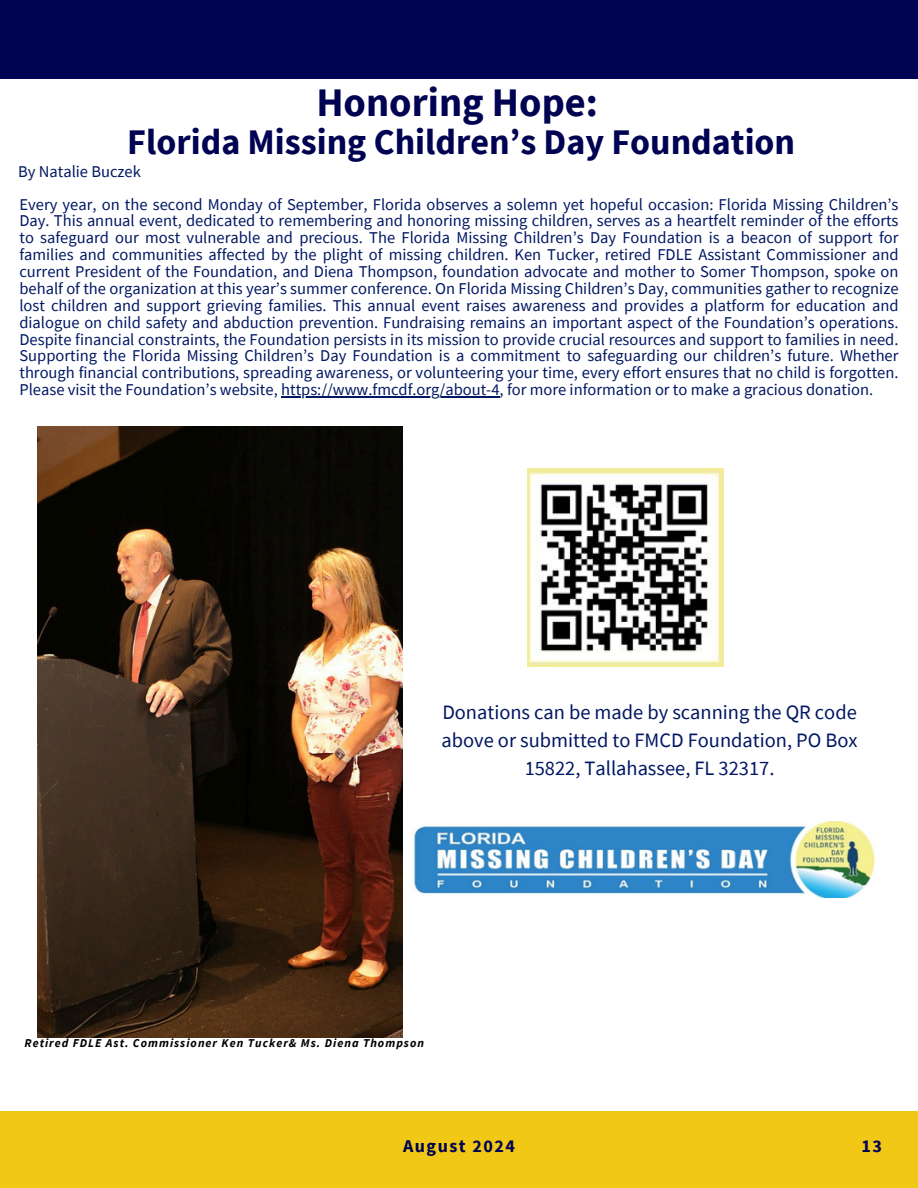
<style>
.page{position:relative;width:918px;height:1188px;background:#fff}
.page>*{position:absolute;margin:0;border:0;box-sizing:border-box;transform-origin:0 0}
.t1{font:700 40.5px "Source Sans Pro";color:#000252}
.t2{font:700 36px "Source Sans Pro";color:#000252}
.t3{font:20.4px/28.2px "Source Sans Pro";color:#001763;text-align:center}
.t4{font:700 18px "Source Sans Pro";letter-spacing:.085em;color:#000252}
.t5{font:16.5px/16.8px "Source Sans Pro";color:#001763;text-align:justify}
.t6{font:italic 700 12px "Source Sans Pro";letter-spacing:.085em;color:#000}
</style>
<div class="page">
<div style="left:0;top:1111px;width:918px;height:77px;background:#f0c815"></div>
<div style="left:0;top:0;width:918px;height:79px;background:#000252"></div>
<img style="left:414px;top:822px;width:461px;height:75px">
<img style="left:527px;top:468px;width:196px;height:198px">
<img style="left:38px;top:427px;width:364px;height:611px">
<hr style="left:281px;top:396px;width:219px;height:1px;background:#001763">
<p class="t1" style="left:316px;top:77px;width:283px">Honoring Hope:</p>
<p class="t2" style="left:127px;top:118px;width:669px">Florida Missing Children’s Day Foundation</p>
<h3 class="t5" style="left:18px;top:162px;width:124px">By Natalie Buczek</h3>
<p class="t5" style="left:19px;top:195px;width:881px">Every year, on the second Monday of September, Florida observes a solemn yet hopeful occasion: Florida Missing Children’s Day. This annual event, dedicated to remembering and honoring missing children, serves as a heartfelt reminder of the efforts to safeguard our most vulnerable and precious. The Florida Missing Children’s Day Foundation is a beacon of support for families and communities affected by the plight of missing children. Ken Tucker, retired FDLE Assistant Commissioner and current President of the Foundation, and Diena Thompson, foundation advocate and mother to Somer Thompson, spoke on behalf of the organization at this year’s summer conference. On Florida Missing Children’s Day, communities gather to recognize lost children and support grieving families. This annual event raises awareness and provides a platform for education and dialogue on child safety and abduction prevention. Fundraising remains an important aspect of the Foundation’s operations.<br>Despite financial constraints, the Foundation persists in its mission to provide crucial resources and support to families in need.<br>Supporting the Florida Missing Children’s Day Foundation is a commitment to safeguarding our children’s future. Whether through financial contributions, spreading awareness, or volunteering your time, every effort ensures that no child is forgotten.<br>Please visit the Foundation’s website, https://www.fmcdf.org/about-4, for more information or to make a gracious donation.</p>
<p class="t3" style="left:442px;top:698px;width:418px">Donations can be made by scanning the QR code above or submitted to FMCD Foundation, PO Box<br>15822, Tallahassee, FL 32317.</p>
<p class="t6" style="left:25px;top:1035px;width:401px">Retired FDLE Ast. Commissioner Ken Tucker&amp; Ms. Diena Thompson</p>
<h2 class="t4" style="left:403px;top:1134px;width:113px">August 2024</h2>
<p class="t4" style="left:862px;top:1134px;width:22px">13</p>
</div>
